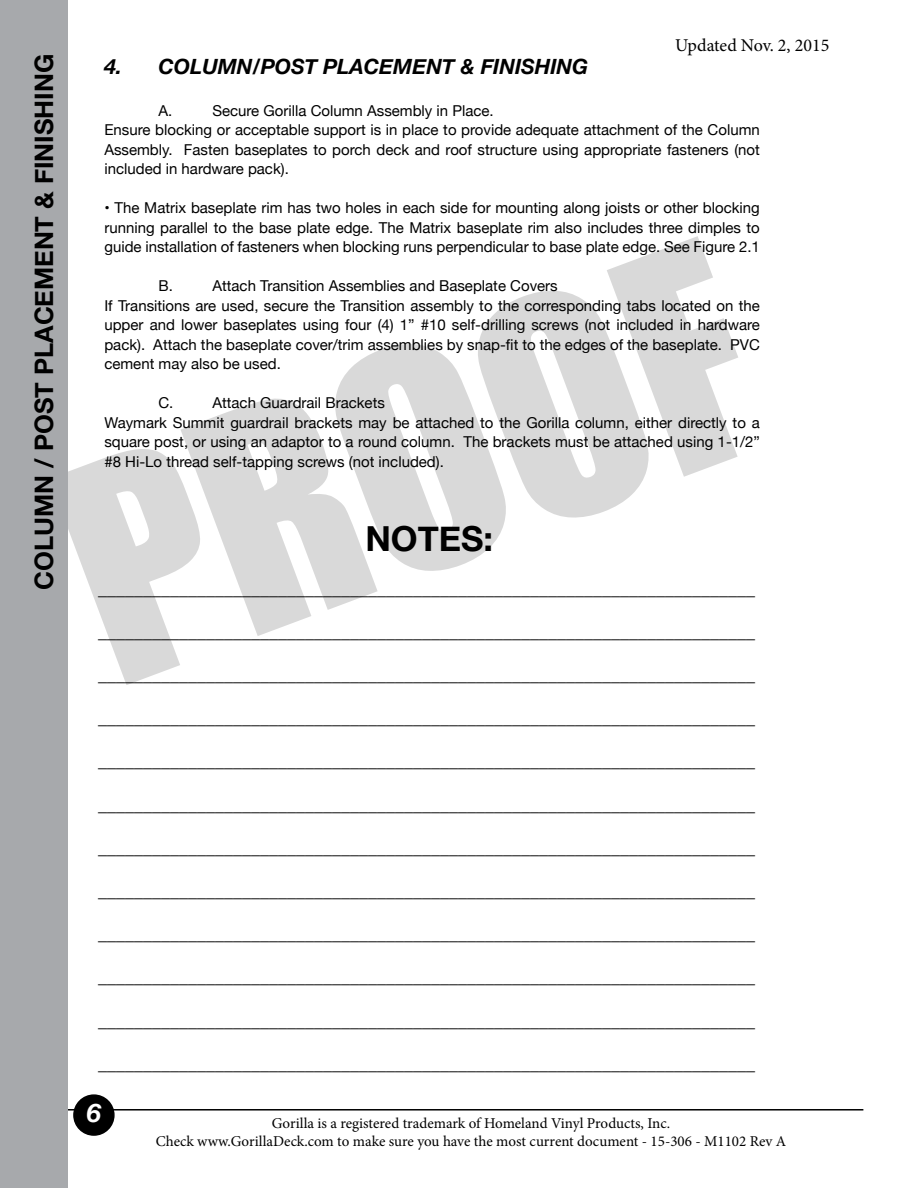
<style>
.page{position:relative;width:918px;height:1188px;background:#fff}
.page>*{position:absolute;margin:0;border:0;box-sizing:border-box;transform-origin:0 0}
.t1{font:279px "Impact";color:#000}
.t2{font:700 34.5px "Helvetica Neue";color:#000}
.t3{font:700 25.5px "Helvetica Neue";color:#000}
.t4{font:italic 700 25.5px "Helvetica Neue";color:#fff}
.t5{font:italic 700 21px "Helvetica Neue";color:#000}
.t6{font:18px "Minion Pro";color:#000}
.t7{font:15px/19.5px "Helvetica Neue";color:#000}
.t8{font:15px/18px "Minion Pro";color:#000;text-align:center}
</style>
<div class="page">
<div style="left:74px;top:1095px;width:40px;height:40px;background:#000;border-radius:50%"></div>
<div style="left:73px;top:1094px;width:42px;height:42px;border:2px solid #000;border-radius:50%"></div>
<hr style="left:66px;top:1109px;width:797px;height:2px;background:#000">
<div style="left:0;top:0;width:68px;height:1188px;background:#a7a9ac"></div>
<p class="t6" style="left:675px;top:33px;width:156px">Updated Nov. 2, 2015</p>
<h3 class="t3" style="left:24px;top:590px;width:537px;rotate:-90deg">COLUMN / POST PLACEMENT &amp; FINISHING</h3>
<h3 class="t5" style="left:104px;top:51px;width:485px">4. COLUMN/POST PLACEMENT &amp; FINISHING</h3>
<p class="t7" style="left:158px;top:101px;width:15px">A.</p>
<p class="t7" style="left:104px;top:101px;width:657px;text-indent:108px">Secure Gorilla Column Assembly in Place.<br>Ensure blocking or acceptable support is in place to provide adequate attachment of the Column Assembly. Fasten baseplates to porch deck and roof structure using appropriate fasteners (not included in hardware pack).</p>
<p class="t7" style="left:104px;top:199px;width:657px;text-align:justify">• The Matrix baseplate rim has two holes in each side for mounting along joists or other blocking running parallel to the base plate edge. The Matrix baseplate rim also includes three dimples to guide installation of fasteners when blocking runs perpendicular to base plate edge. See Figure 2.1</p>
<p class="t7" style="left:158px;top:277px;width:16px">B.</p>
<h1 class="t1" style="left:0;top:387px;width:708px;rotate:-21deg">PROOF</h1>
<p class="t7" style="left:104px;top:277px;width:657px;text-indent:108px">Attach Transition Assemblies and Baseplate Covers<br>If Transitions are used, secure the Transition assembly to the corresponding tabs located on the upper and lower baseplates using four (4) 1” #10 self-drilling screws (not included in hardware pack). Attach the baseplate cover/trim assemblies by snap-fit to the edges of the baseplate. PVC cement may also be used.</p>
<p class="t7" style="left:158px;top:394px;width:16px">C.</p>
<p class="t7" style="left:104px;top:394px;width:657px;text-indent:108px">Attach Guardrail Brackets<br>Waymark Summit guardrail brackets may be attached to the Gorilla column, either directly to a square post, or using an adaptor to a round column. The brackets must be attached using 1-1/2” #8 Hi-Lo thread self-tapping screws (not included).</p>
<h2 class="t2" style="left:365px;top:512px;width:129px">NOTES:</h2>
<p class="t6" style="left:98px;top:577px;width:658px">_________________________________________________________________________</p>
<p class="t6" style="left:98px;top:620px;width:658px">_________________________________________________________________________</p>
<p class="t6" style="left:98px;top:663px;width:658px">_________________________________________________________________________</p>
<p class="t6" style="left:98px;top:706px;width:658px">_________________________________________________________________________</p>
<p class="t6" style="left:98px;top:750px;width:658px">_________________________________________________________________________</p>
<p class="t6" style="left:98px;top:793px;width:658px">_________________________________________________________________________</p>
<p class="t6" style="left:98px;top:836px;width:658px">_________________________________________________________________________</p>
<p class="t6" style="left:98px;top:879px;width:658px">_________________________________________________________________________</p>
<p class="t6" style="left:98px;top:922px;width:658px">_________________________________________________________________________</p>
<p class="t6" style="left:98px;top:966px;width:658px">_________________________________________________________________________</p>
<p class="t6" style="left:98px;top:1009px;width:658px">_________________________________________________________________________</p>
<p class="t6" style="left:98px;top:1052px;width:658px">_________________________________________________________________________</p>
<h3 class="t4" style="left:87px;top:1093px;width:16px">6</h3>
<p class="t8" style="left:156px;top:1114px;width:632px">Gorilla is a registered trademark of Homeland Vinyl Products, Inc.<br>Check www.GorillaDeck.com to make sure you have the most current document - 15-306 - M1102 Rev A</p>
</div>
